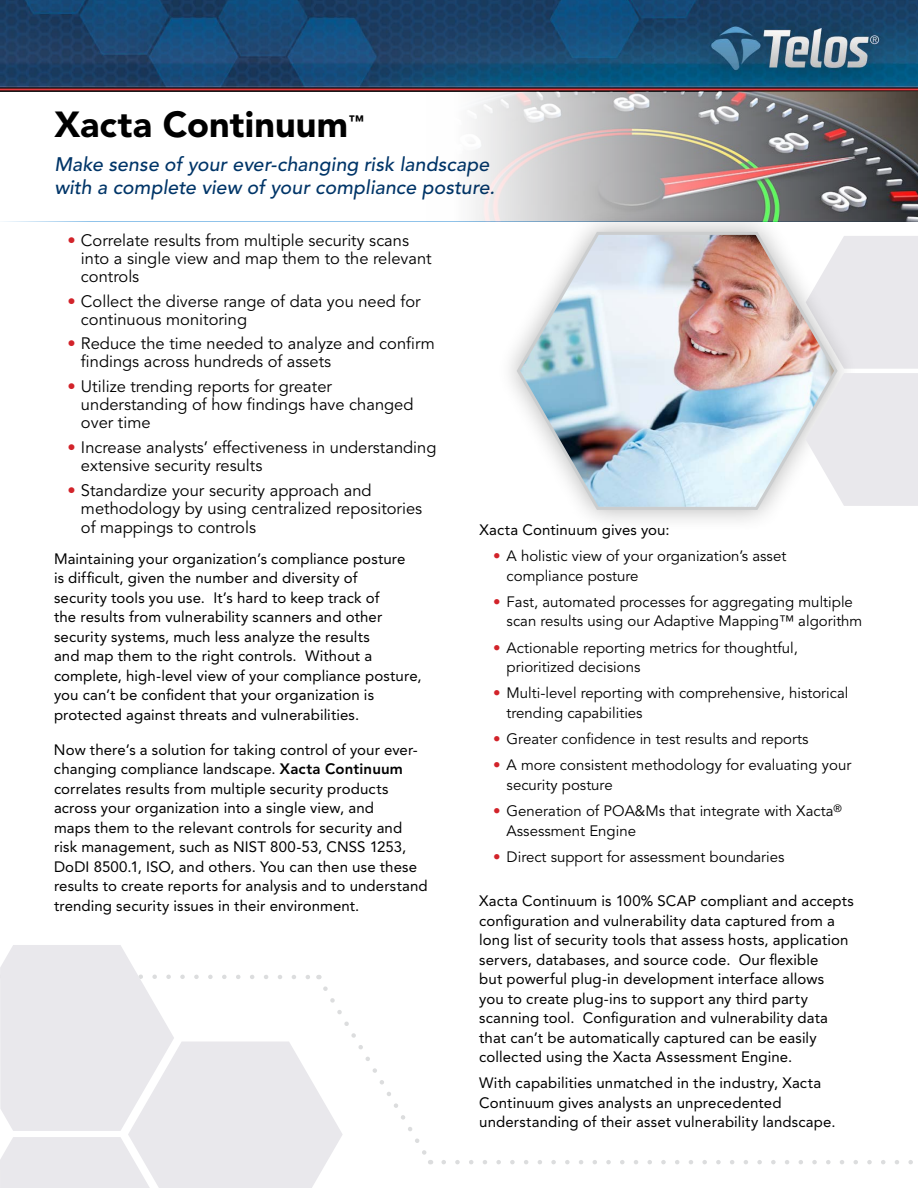
<style>
.page{position:relative;width:918px;height:1188px;background:#fff}
.page>*{position:absolute;margin:0;border:0;box-sizing:border-box;transform-origin:0 0}
.t1{font:900 36px "Avenir LT Std";letter-spacing:.005em;color:#000}
.t2{font:italic 500 19.5px/23.4px "Avenir LT Std";letter-spacing:.005em;color:#003568}
.t3{font:16.5px/18px "Avenir LT Std";color:#000}
.t4{font:15px/19.5px "Avenir LT Std";letter-spacing:.005em;color:#000}
.t5{font:15px/19.5px "Avenir LT Std";color:#000}
.t6{font:900 15px "Avenir LT Std";color:#000}
.s1{color:#d2232a}
.s2{font-weight:800}
</style>
<div class="page">
<svg style="left:444px;top:1160px;width:469px;height:4px"></svg>
<img style="left:0;top:0;width:918px;height:89px">
<hr style="left:0;top:90px;width:918px;height:2px;background:#000">
<hr style="left:0;top:221px;width:918px;height:1px;background:#90c3ea">
<hr style="left:0;top:89px;width:918px;height:1px;background:#e44145">
<img style="left:426px;top:91px;width:492px;height:130px">
<div style="left:496px;top:209px;width:362px;height:324px;background:#000;opacity:.29"></div>
<img style="left:515px;top:229px;width:324px;height:282px">
<svg style="left:806px;top:236px;width:112px;height:270px;background:#e9e8eb"></svg>
<svg style="left:0;top:945px;width:433px;height:243px"></svg>
<h1 class="t1" style="left:54px;top:103px;width:295px">Xacta Continuum</h1>
<p class="t6" style="left:349px;top:112px;width:16px">™</p>
<h2 class="t2" style="left:54px;top:153px;width:442px">Make sense of your ever-changing risk landscape with a complete view of your compliance posture.</h2>
<p class="t3" style="left:81px;top:232px;width:352px;text-indent:-13px"><span class="s1">•</span> Correlate results from multiple security scans into a single view and map them to the relevant controls</p>
<p class="t3" style="left:81px;top:292px;width:341px;text-indent:-13px"><span class="s1">•</span> Collect the diverse range of data you need for continuous monitoring</p>
<p class="t3" style="left:81px;top:335px;width:355px;text-indent:-13px"><span class="s1">•</span> Reduce the time needed to analyze and confirm findings across hundreds of assets</p>
<p class="t3" style="left:81px;top:378px;width:334px;text-indent:-13px"><span class="s1">•</span> Utilize trending reports for greater understanding of how findings have changed over time</p>
<p class="t3" style="left:81px;top:439px;width:357px;text-indent:-13px"><span class="s1">•</span> Increase analysts’ effectiveness in understanding extensive security results</p>
<p class="t3" style="left:81px;top:481px;width:343px;text-indent:-13px"><span class="s1">•</span> Standardize your security approach and methodology by using centralized repositories</p>
<p class="t3" style="left:81px;top:519px;width:177px">of mappings to controls</p>
<p class="t4" style="left:54px;top:549px;width:369px">Maintaining your organization’s compliance posture<br>is difficult, given the number and diversity of<br>security tools you use. It’s hard to keep track of<br>the results from vulnerability scanners and other security systems, much less analyze the results<br>and map them to the right controls. Without a complete, high-level view of your compliance posture, you can’t be confident that your organization is protected against threats and vulnerabilities.</p>
<p class="t4" style="left:480px;top:520px;width:191px">Xacta Continuum gives you:</p>
<p class="t5" style="left:507px;top:547px;width:281px;text-indent:-14px"><span class="s1">•</span> A holistic view of your organization’s asset compliance posture</p>
<p class="t5" style="left:507px;top:592px;width:357px;text-indent:-14px"><span class="s1">•</span> Fast, automated processes for aggregating multiple scan results using our Adaptive Mapping™ algorithm</p>
<p class="t5" style="left:507px;top:638px;width:293px;text-indent:-14px"><span class="s1">•</span> Actionable reporting metrics for thoughtful, prioritized decisions</p>
<p class="t5" style="left:507px;top:684px;width:343px;text-indent:-14px"><span class="s1">•</span> Multi-level reporting with comprehensive, historical trending capabilities</p>
<p class="t5" style="left:493px;top:730px;width:317px"><span class="s1">•</span> Greater confidence in test results and reports</p>
<p class="t5" style="left:507px;top:756px;width:346px;text-indent:-14px"><span class="s1">•</span> A more consistent methodology for evaluating your security posture</p>
<p class="t5" style="left:507px;top:802px;width:337px;text-indent:-13px"><span class="s1">•</span> Generation of POA&amp;Ms that integrate with Xacta<sup>®<br></sup>Assessment Engine</p>
<p class="t5" style="left:493px;top:847px;width:293px"><span class="s1">•</span> Direct support for assessment boundaries</p>
<p class="t4" style="left:54px;top:740px;width:375px">Now there’s a solution for taking control of your ever&shy;changing compliance landscape. <span class="s2">Xacta Continuum </span>correlates results from multiple security products across your organization into a single view, and<br>maps them to the relevant controls for security and risk management, such as NIST 800-53, CNSS 1253, DoDI 8500.1, ISO, and others. You can then use these results to create reports for analysis and to understand trending security issues in their environment.</p>
<p class="t4" style="left:479px;top:891px;width:376px">Xacta Continuum is 100% SCAP compliant and accepts configuration and vulnerability data captured from a long list of security tools that assess hosts, application servers, databases, and source code. Our flexible<br>but powerful plug-in development interface allows<br>you to create plug-ins to support any third party scanning tool. Configuration and vulnerability data that can’t be automatically captured can be easily collected using the Xacta Assessment Engine.</p>
<p class="t4" style="left:479px;top:1074px;width:358px">With capabilities unmatched in the industry, Xacta<br>Continuum gives analysts an unprecedented understanding of their asset vulnerability landscape.</p>
</div>
